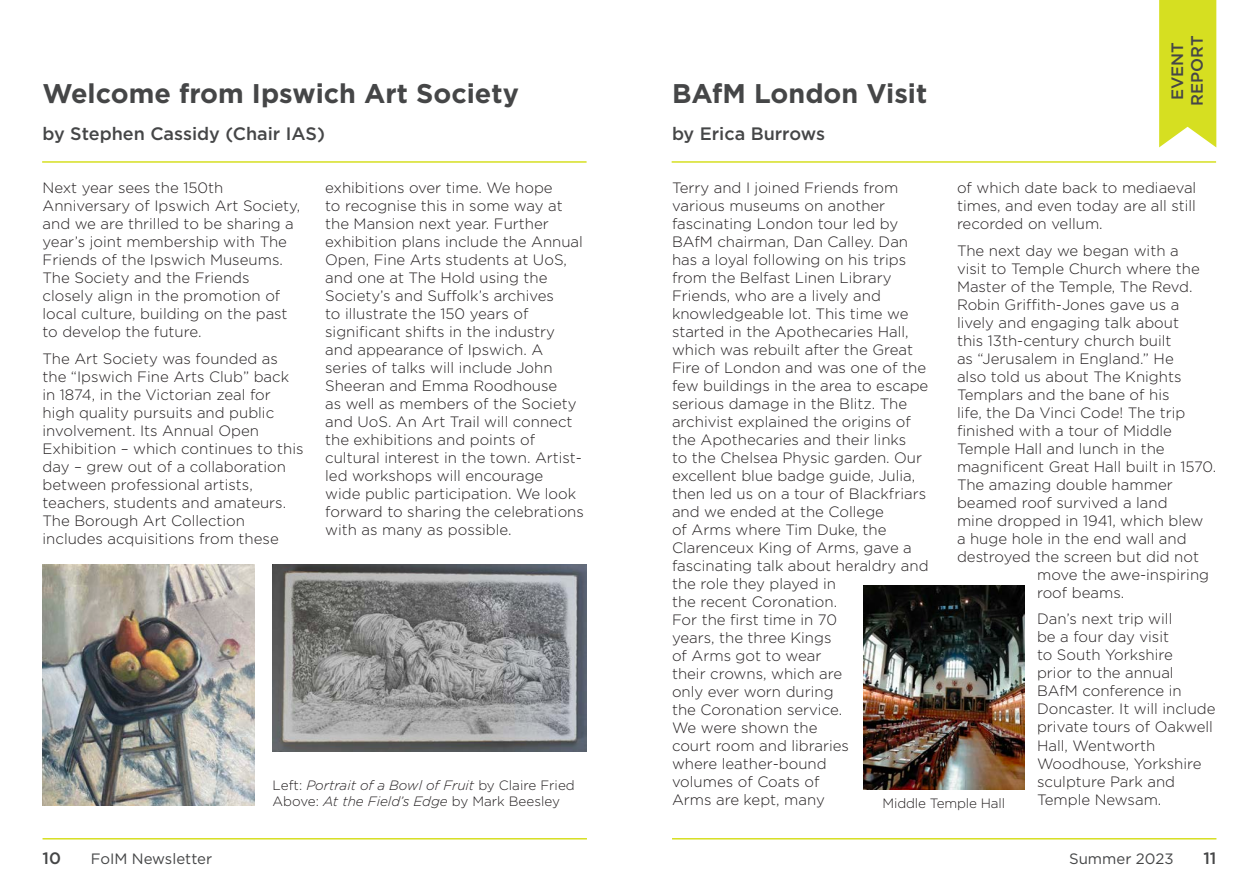
<style>
.page{position:relative;width:1259px;height:893px;background:#fff}
.page>*{position:absolute;margin:0;border:0;box-sizing:border-box;transform-origin:0 0}
.Page_Headings{font:700 27px "Gotham";color:#454647}
.Sub_Heading_1{font:500 18px "Gotham";color:#454647}
.Sub_Heading_1-2{font:500 16.5px "Gotham";color:#454647}
.Text_Block{font:300 15px/18px "Gotham";color:#231f20}
.t1{font:15px "Gotham";color:#454647}
.Captions{font:italic 300 13.5px/16.2px "Gotham";color:#231f20}
.Captions-2{font:300 13.5px "Gotham";letter-spacing:-.01em;color:#231f20}
.s1{font-style:normal}
</style>
<div class="page">
<hr style="left:43px;top:838px;width:544px;height:1px;background:#d6df21">
<hr style="left:672px;top:838px;width:544px;height:1px;background:#d6df21">
<hr style="left:42px;top:161px;width:544px;height:2px;background:#d6df21">
<img style="left:43px;top:564px;width:211px;height:241px">
<img style="left:273px;top:564px;width:313px;height:187px">
<hr style="left:671px;top:161px;width:545px;height:2px;background:#d6df21">
<img style="left:863px;top:585px;width:161px;height:205px">
<svg style="left:1159px;top:0;width:57px;height:147px;background:#d8e130"></svg>
<p class="Page_Headings" style="left:43px;top:76px;width:478px">Welcome from Ipswich Art Society</p>
<p class="Sub_Heading_1" style="left:43px;top:122px;width:284px">by Stephen Cassidy (Chair IAS)</p>
<p class="Text_Block" style="left:43px;top:179px;width:259px">Next year sees the 150th<br>Anniversary of Ipswich Art Society, and we are thrilled to be sharing a year’s joint membership with The<br>Friends of the Ipswich Museums.<br>The Society and the Friends closely align in the promotion of local culture, building on the past to develop the future.</p>
<p class="Text_Block" style="left:43px;top:349px;width:262px">The Art Society was founded as the “Ipswich Fine Arts Club” back in 1874, in the Victorian zeal for high quality pursuits and public involvement. Its Annual Open<br>Exhibition – which continues to this day – grew out of a collaboration between professional artists, teachers, students and amateurs.<br>The Borough Art Collection includes acquisitions from these</p>
<p class="Text_Block" style="left:325px;top:179px;width:260px">exhibitions over time. We hope<br>to recognise this in some way at the Mansion next year. Further exhibition plans include the Annual<br>Open, Fine Arts students at UoS, and one at The Hold using the<br>Society’s and Suffolk’s archives<br>to illustrate the 150 years of significant shifts in the industry and appearance of Ipswich. A series of talks will include John<br>Sheeran and Emma Roodhouse<br>as well as members of the Society and UoS. An Art Trail will connect the exhibitions and points of cultural interest in the town. Artist&shy;led workshops will encourage<br>wide public participation. We look forward to sharing the celebrations with as many as possible.</p>
<p class="Captions" style="left:273px;top:777px;width:304px"><span class="s1">Left:</span> Portrait of a Bowl of Fruit <span class="s1">by Claire Fried<br>Above:</span> At the Field’s Edge <span class="s1">by Mark Beesley</span></p>
<p class="Sub_Heading_1-2" style="left:1166px;top:100px;width:60px;rotate:-90deg">EVENT</p>
<p class="Sub_Heading_1-2" style="left:1186px;top:106px;width:72px;rotate:-90deg">REPORT</p>
<p class="Page_Headings" style="left:672px;top:76px;width:257px">BAfM London Visit</p>
<p class="Sub_Heading_1" style="left:672px;top:122px;width:154px">by Erica Burrows</p>
<p class="Text_Block" style="left:672px;top:179px;width:258px">Terry and I joined Friends from various museums on another fascinating London tour led by<br>BAfM chairman, Dan Calley. Dan has a loyal following on his trips from the Belfast Linen Library<br>Friends, who are a lively and knowledgeable lot. This time we started in the Apothecaries Hall, which was rebuilt after the Great<br>Fire of London and was one of the few buildings in the area to escape serious damage in the Blitz. The archivist explained the origins of the Apothecaries and their links<br>to the Chelsea Physic garden. Our excellent blue badge guide, Julia, then led us on a tour of Blackfriars and we ended at the College<br>of Arms where Tim Duke, the<br>Clarenceux King of Arms, gave a fascinating talk about heraldry and the role they played in<br>the recent Coronation.<br>For the first time in 70<br>years, the three Kings<br>of Arms got to wear<br>their crowns, which are<br>only ever worn during<br>the Coronation service.<br>We were shown the<br>court room and libraries<br>where leather-bound<br>volumes of Coats of<br>Arms are kept, many</p>
<p class="Text_Block" style="left:957px;top:179px;width:241px;text-align:justify">of which date back to mediaeval times, and even today are all still recorded on vellum.</p>
<p class="Text_Block" style="left:957px;top:241px;width:223px">The next day we began with a</p>
<p class="Text_Block" style="left:957px;top:259px;width:244px">visit to Temple Church where the</p>
<p class="Text_Block" style="left:957px;top:277px;width:237px">Master of the Temple, The Revd.</p>
<p class="Text_Block" style="left:957px;top:295px;width:224px">Robin Griffith-Jones gave us a</p>
<p class="Text_Block" style="left:957px;top:313px;width:224px">lively and engaging talk about</p>
<p class="Text_Block" style="left:957px;top:331px;width:216px">this 13th-century church built</p>
<p class="Text_Block" style="left:957px;top:349px;width:218px">as “Jerusalem in England.” He</p>
<p class="Text_Block" style="left:957px;top:367px;width:226px">also told us about The Knights</p>
<p class="Text_Block" style="left:957px;top:385px;width:214px">Templars and the bane of his</p>
<p class="Text_Block" style="left:957px;top:403px;width:230px">life, the Da Vinci Code! The trip</p>
<p class="Text_Block" style="left:957px;top:421px;width:217px">finished with a tour of Middle</p>
<p class="Text_Block" style="left:957px;top:439px;width:209px">Temple Hall and lunch in the</p>
<p class="Text_Block" style="left:957px;top:457px;width:261px">magnificent Great Hall built in 1570.</p>
<p class="Text_Block" style="left:957px;top:475px;width:217px">The amazing double hammer</p>
<p class="Text_Block" style="left:957px;top:493px;width:212px">beamed roof survived a land</p>
<p class="Text_Block" style="left:957px;top:511px;width:248px">mine dropped in 1941, which blew</p>
<p class="Text_Block" style="left:957px;top:529px;width:231px">a huge hole in the end wall and</p>
<p class="Text_Block" style="left:957px;top:547px;width:244px">destroyed the screen but did not</p>
<p class="Text_Block" style="left:1037px;top:565px;width:173px">move the awe-inspiring</p>
<p class="Text_Block" style="left:1037px;top:583px;width:89px">roof beams.</p>
<p class="Text_Block" style="left:1037px;top:610px;width:180px">Dan’s next trip will<br>be a four day visit<br>to South Yorkshire<br>prior to the annual<br>BAfM conference in<br>Doncaster. It will include private tours of Oakwell<br>Hall, Wentworth<br>Woodhouse, Yorkshire sculpture Park and<br>Temple Newsam.</p>
<p class="Captions-2" style="left:882px;top:795px;width:124px">Middle Temple Hall</p>
<p class="Sub_Heading_1-2" style="left:43px;top:847px;width:20px">10</p>
<p class="t1" style="left:91px;top:849px;width:123px">FoIM Newsletter</p>
<p class="t1" style="left:1069px;top:849px;width:106px">Summer 2023</p>
<p class="Sub_Heading_1-2" style="left:1203px;top:847px;width:15px">11</p>
</div>
